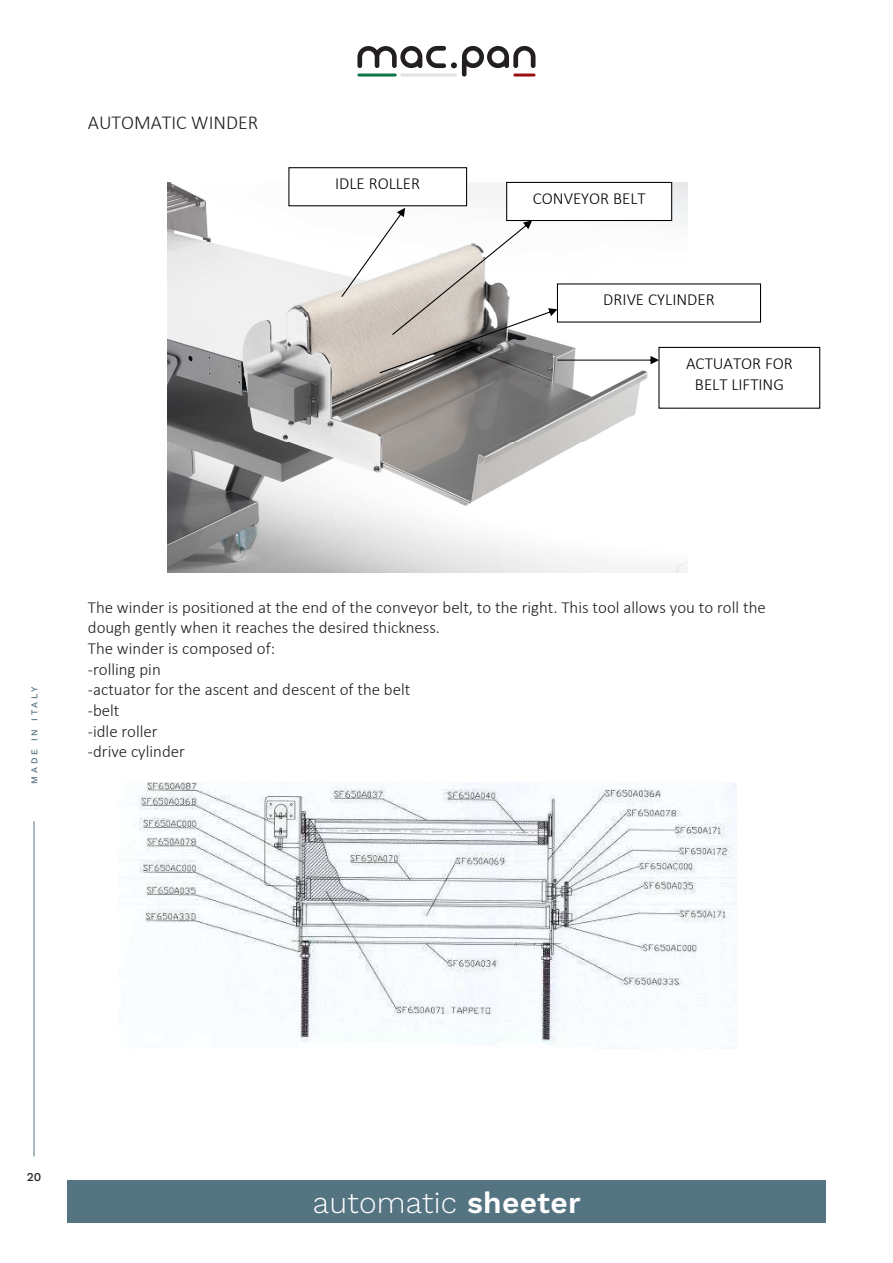
<style>
.page{position:relative;width:893px;height:1263px;background:#fff}
.page>*{position:absolute;margin:0;border:0;box-sizing:border-box;transform-origin:0 0}
.t1{font:30px "Work Sans";letter-spacing:.01em;color:#fff}
.t2{font:300 19.8px "Calibri";color:#221e1f}
.t3{font:300 16.95px/20.7px "Calibri";color:#221e1f}
.t4{font:300 16.95px/20.4px "Calibri";color:#000;text-align:center}
.t5{font:500 12px "Work Sans";color:#231f20}
.t6{font:500 9px "Work Sans";letter-spacing:.3em;color:#557482}
.s1{font-weight:600}
</style>
<div class="page">
<div style="left:67px;top:1180px;width:759px;height:42px;background:#557482"></div>
<hr style="left:34px;top:821px;width:1px;height:335px;background:#557482">
<img style="left:168px;top:182px;width:519px;height:390px">
<img style="left:139px;top:782px;width:598px;height:267px">
<div style="left:507px;top:182px;width:165px;height:38px;background:#fff"></div>
<div style="left:506px;top:182px;width:166px;height:39px;border:1px solid #000"></div>
<div style="left:289px;top:168px;width:178px;height:38px;background:#fff"></div>
<div style="left:288px;top:167px;width:179px;height:39px;border:1px solid #000"></div>
<div style="left:558px;top:284px;width:203px;height:38px;background:#fff"></div>
<svg style="left:341px;top:208px;width:318px;height:165px"></svg>
<div style="left:659px;top:347px;width:161px;height:61px;background:#fff"></div>
<div style="left:658px;top:347px;width:162px;height:62px;border:1px solid #000"></div>
<svg style="left:357px;top:46px;width:178px;height:31px"></svg>
<hr style="left:513px;top:74px;width:22px;height:3px;background:#990f13;border-radius:2px">
<hr style="left:400px;top:74px;width:57px;height:3px;background:#e0e1e3;border-radius:2px">
<hr style="left:357px;top:74px;width:40px;height:3px;background:#107546;border-radius:2px">
<p class="t2" style="left:88px;top:110px;width:172px">AUTOMATIC WINDER</p>
<p class="t4" style="left:335px;top:173px;width:87px">IDLE ROLLER</p>
<p class="t4" style="left:533px;top:188px;width:115px">CONVEYOR BELT</p>
<p class="t4" style="left:603px;top:289px;width:113px">DRIVE CYLINDER</p>
<p class="t4" style="left:686px;top:353px;width:108px">ACTUATOR FOR<br>BELT LIFTING</p>
<p class="t6" style="left:28px;top:784px;width:98px;rotate:-90deg">MADE IN ITALY</p>
<p class="t3" style="left:88px;top:597px;width:679px">The winder is positioned at the end of the conveyor belt, to the right. This tool allows you to roll the dough gently when it reaches the desired thickness.<br>The winder is composed of:<br>-rolling pin<br>-actuator for the ascent and descent of the belt<br>-belt<br>-idle roller<br>-drive cylinder</p>
<p class="t5" style="left:27px;top:1168px;width:16px">20</p>
<h1 class="t1" style="left:313px;top:1180px;width:270px">automatic <span class="s1">sheeter</span></h1>
</div>
